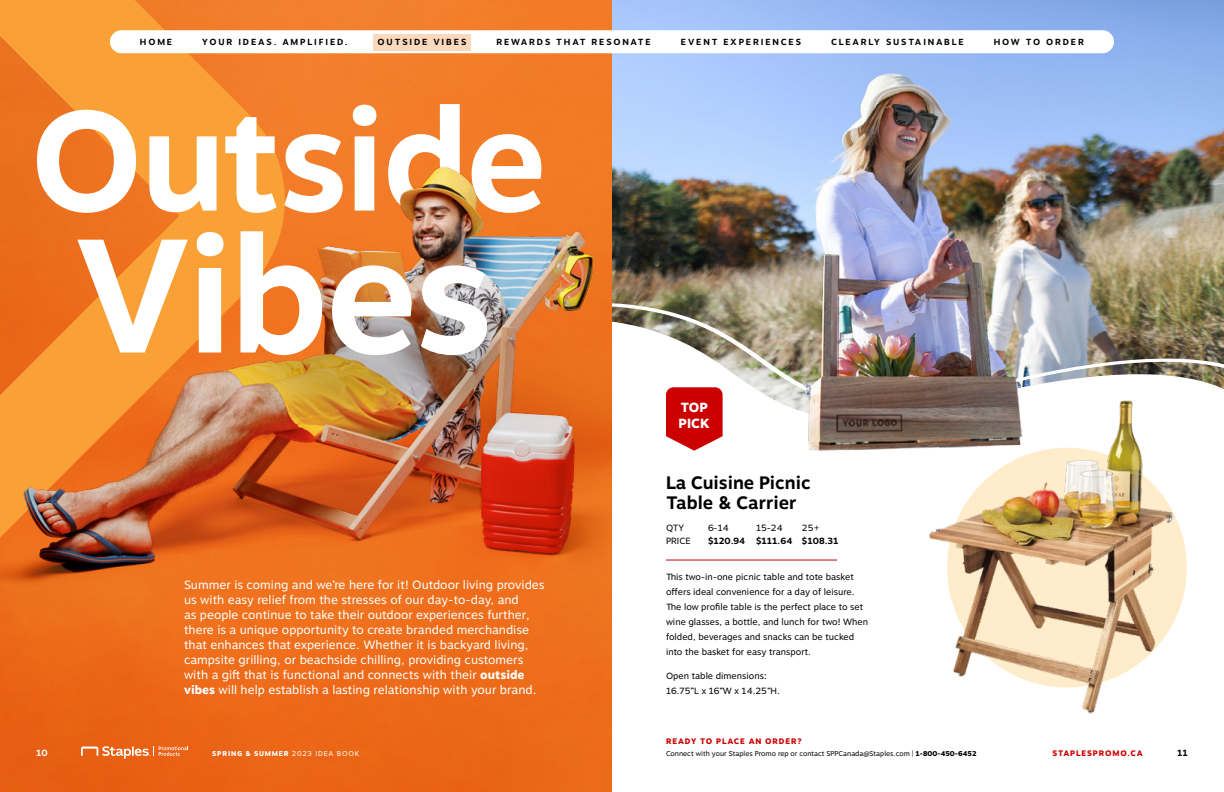
<style>
.page{position:relative;width:1224px;height:792px;background:#fff}
.page>*{position:absolute;margin:0;border:0;box-sizing:border-box;transform-origin:0 0}
.t1{font:700 161.2px "Motiva Sans";letter-spacing:-.025em;color:#fff}
.t2{font:700 141.6px "Motiva Sans";letter-spacing:-.025em;color:#fff}
.t3{font:700 18px/20px "Motiva Sans";color:#000}
.t4{font:800 13.2px/15.9px "Motiva Sans";letter-spacing:.01em;color:#fff}
.t5{font:12px/15px "Motiva Sans";color:#fff}
.t6{font:9px/15px "Motiva Sans";color:#000}
.t7{font:700 9px "Motiva Sans";color:#000}
.t8{font:700 9px "Motiva Sans";color:#fff}
.t9{font:700 8.8px "Motiva Sans";letter-spacing:.21em;color:#000}
.t10{font:800 8px "Motiva Sans";letter-spacing:.11em;color:#c00}
.t11{font:7px "Motiva Sans";color:#000}
.t12{font:800 7px "Motiva Sans";letter-spacing:.11em;color:#fff}
.s1{font-weight:800}
.s2{font-weight:400}
</style>
<div class="page">
<img style="left:612px;top:0;width:612px;height:297px">
<img style="left:612px;top:303px;width:612px;height:105px">
<hr style="left:666px;top:560px;width:171px;height:1px;background:#c00">
<svg style="left:666px;top:387px;width:57px;height:64px;background:#d22222"></svg>
<img style="left:929px;top:379px;width:289px;height:335px">
<img style="left:0;top:0;width:612px;height:792px">
<svg style="left:0;top:0;width:298px;height:570px;background:#f48d2f"></svg>
<img style="left:793px;top:187px;width:246px;height:299px">
<img style="left:13px;top:150px;width:584px;height:451px">
<svg style="left:81px;top:746px;width:107px;height:13px"></svg>
<div style="left:110px;top:30px;width:1004px;height:23px;background:#fff;border-radius:12px"></div>
<div style="left:373px;top:34px;width:98px;height:16px;background:#fcd8bc"></div>
<p class="t9" style="left:140px;top:36px;width:34px">HOME</p>
<p class="t9" style="left:202px;top:36px;width:147px">YOUR IDEAS. AMPLIFIED.</p>
<p class="t9" style="left:378px;top:36px;width:90px">OUTSIDE VIBES</p>
<p class="t9" style="left:496px;top:36px;width:156px">REWARDS THAT RESONATE</p>
<p class="t9" style="left:681px;top:36px;width:122px">EVENT EXPERIENCES</p>
<p class="t9" style="left:831px;top:36px;width:134px">CLEARLY SUSTAINABLE</p>
<p class="t9" style="left:994px;top:36px;width:92px">HOW TO ORDER</p>
<h2 class="t2" style="left:29px;top:56px;width:519px">Outside</h2>
<h1 class="t1" style="left:74px;top:177px;width:420px">Vibes</h1>
<p class="t5" style="left:184px;top:577px;width:362px">Summer is coming and we’re here for it! Outdoor living provides us with easy relief from the stresses of our day-to-day, and<br>as people continue to take their outdoor experiences further, there is a unique opportunity to create branded merchandise that enhances that experience. Whether it is backyard living, campsite grilling, or beachside chilling, providing customers with a gift that is functional and connects with their <span class="s1">outside vibes</span> will help establish a lasting relationship with your brand.</p>
<p class="t4" style="left:679px;top:399px;width:33px">TOP<br>PICK</p>
<h3 class="t3" style="left:666px;top:473px;width:146px">La Cuisine Picnic<br>Table &amp; Carrier</h3>
<p class="t6" style="left:666px;top:520px;width:20px">QTY</p>
<p class="t6" style="left:708px;top:520px;width:22px">6-14</p>
<p class="t6" style="left:756px;top:520px;width:28px">15-24</p>
<p class="t6" style="left:802px;top:520px;width:19px">25+</p>
<p class="t6" style="left:666px;top:533px;width:26px">PRICE</p>
<p class="t7" style="left:708px;top:534px;width:132px">$120.94 $111.64 $108.31</p>
<p class="t6" style="left:666px;top:569px;width:204px">This two-in-one picnic table and tote basket offers ideal convenience for a day of leisure.<br>The low profile table is the perfect place to set wine glasses, a bottle, and lunch for two! When folded, beverages and snacks can be tucked into the basket for easy transport.</p>
<p class="t6" style="left:666px;top:669px;width:115px">Open table dimensions:<br>16.75”L x 16”W x 14.25”H.</p>
<p class="t10" style="left:666px;top:735px;width:137px">READY TO PLACE AN ORDER?</p>
<p class="t8" style="left:36px;top:746px;width:13px">10</p>
<p class="t12" style="left:212px;top:748px;width:149px">SPRING &amp; SUMMER <span class="s2">2023 IDEA BOOK</span></p>
<p class="t11" style="left:666px;top:748px;width:312px">Connect with your Staples Promo rep or contact SPPCanada@Staples.com | <span class="s1">1-800-450-6452</span></p>
<p class="t10" style="left:1052px;top:747px;width:92px">STAPLESPROMO.CA</p>
<p class="t7" style="left:1177px;top:746px;width:12px">11</p>
</div>
